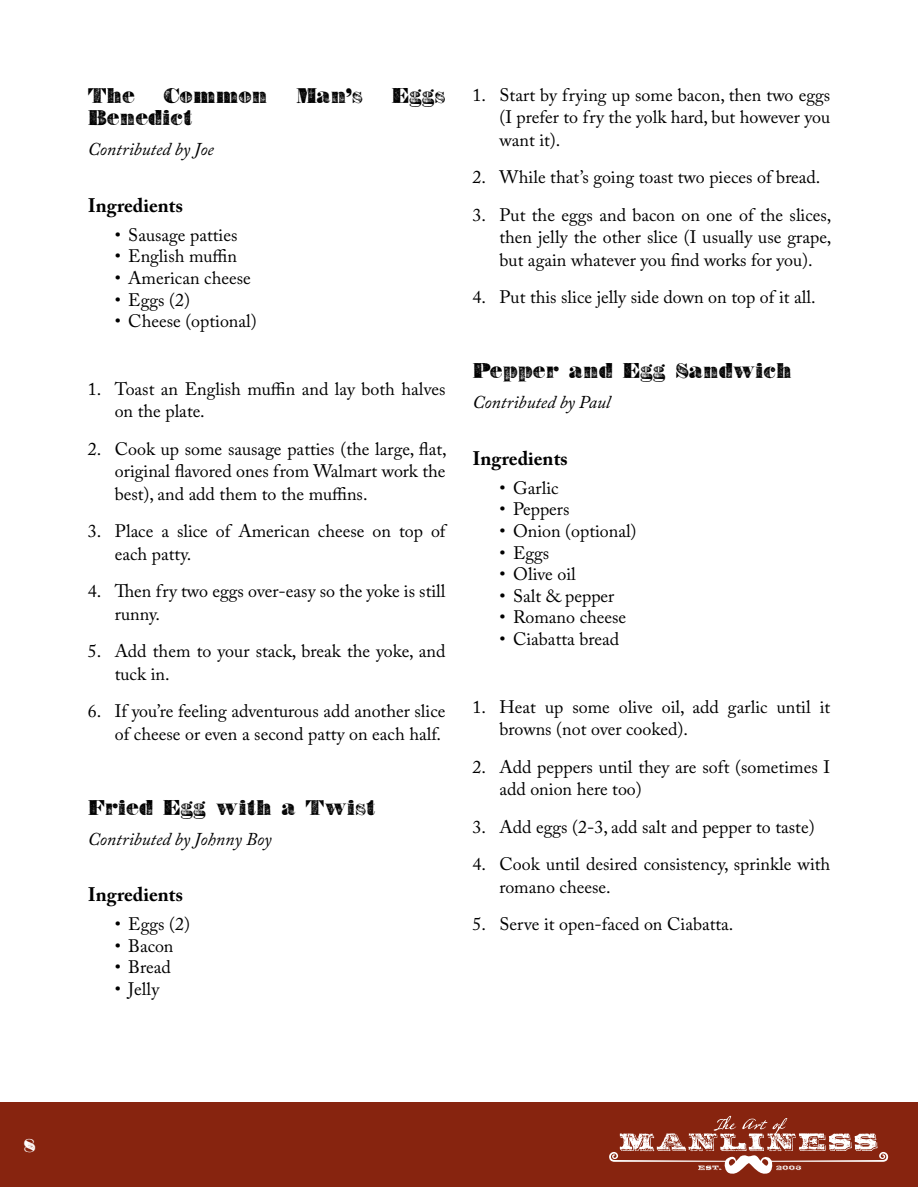
<style>
.page{position:relative;width:918px;height:1188px;background:#fff}
.page>*{position:absolute;margin:0;border:0;box-sizing:border-box;transform-origin:0 0}
.t1{font:21px "Bullion WF";color:#000}
.t2{font:700 19.5px "Adobe Caslon Pro";color:#000}
.t3{font:18px/22.5px "Adobe Caslon Pro";color:#000}
.t4{font:italic 18px "Adobe Caslon Pro";color:#000}
.t5{font:18px "Bullion WF";color:#fff}
</style>
<div class="page">
<div style="left:0;top:1102px;width:918px;height:85px;background:#87240f"></div>
<svg style="left:609px;top:1116px;width:279px;height:58px"></svg>
<p class="t1" style="left:88px;top:87px;width:49px">The</p>
<p class="t1" style="left:163px;top:87px;width:106px">Common</p>
<p class="t1" style="left:296px;top:87px;width:68px">Man’s</p>
<p class="t1" style="left:391px;top:87px;width:56px">Eggs</p>
<p class="t1" style="left:88px;top:109px;width:106px">Benedict</p>
<p class="t4" style="left:88px;top:139px;width:127px">Contributed by Joe</p>
<p class="t2" style="left:88px;top:193px;width:97px">Ingredients</p>
<p class="t3" style="left:115px;top:223px;width:124px">• Sausage patties</p>
<p class="t3" style="left:115px;top:245px;width:124px">• English muffin</p>
<p class="t3" style="left:115px;top:266px;width:138px">• American cheese</p>
<p class="t3" style="left:115px;top:288px;width:77px">• Eggs (2)</p>
<p class="t3" style="left:115px;top:310px;width:144px">• Cheese (optional)</p>
<p class="t3" style="left:115px;top:377px;width:332px;text-indent:-27px">1. Toast an English muffin and lay both halves on the plate.</p>
<p class="t3" style="left:115px;top:437px;width:334px;text-align:justify;text-indent:-27px">2. Cook up some sausage patties (the large, flat, original flavored ones from Walmart work the best), and add them to the muffins.</p>
<p class="t3" style="left:115px;top:520px;width:332px;text-indent:-27px">3. Place a slice of American cheese on top of each patty.</p>
<p class="t3" style="left:115px;top:580px;width:332px;text-indent:-27px">4. Then fry two eggs over-easy so the yoke is still runny.</p>
<p class="t3" style="left:115px;top:640px;width:332px;text-indent:-27px">5. Add them to your stack, break the yoke, and tuck in.</p>
<p class="t3" style="left:88px;top:700px;width:359px;text-align:right">6. If you’re feeling adventurous add another slice of cheese or even a second patty on each half.</p>
<p class="t1" style="left:88px;top:799px;width:289px">Fried Egg with a Twist</p>
<p class="t4" style="left:88px;top:828px;width:185px">Contributed by Johnny Boy</p>
<p class="t2" style="left:88px;top:883px;width:97px">Ingredients</p>
<p class="t3" style="left:115px;top:913px;width:77px">• Eggs (2)</p>
<p class="t3" style="left:115px;top:934px;width:60px">• Bacon</p>
<p class="t3" style="left:115px;top:956px;width:57px">• Bread</p>
<p class="t3" style="left:115px;top:977px;width:46px">• Jelly</p>
<p class="t3" style="left:500px;top:84px;width:332px;text-align:justify;text-indent:-27px">1. Start by frying up some bacon, then two eggs (I prefer to fry the yolk hard, but however you want it).</p>
<p class="t3" style="left:472px;top:166px;width:350px">2. While that’s going toast two pieces of bread.</p>
<p class="t3" style="left:500px;top:204px;width:334px;text-align:justify;text-indent:-27px">3. Put the eggs and bacon on one of the slices, then jelly the other slice (I usually use grape, but again whatever you find works for you).</p>
<p class="t3" style="left:472px;top:286px;width:345px">4. Put this slice jelly side down on top of it all.</p>
<p class="t1" style="left:472px;top:362px;width:321px">Pepper and Egg Sandwich</p>
<p class="t4" style="left:472px;top:392px;width:139px">Contributed by Paul</p>
<p class="t2" style="left:472px;top:447px;width:97px">Ingredients</p>
<p class="t3" style="left:500px;top:476px;width:61px">• Garlic</p>
<p class="t3" style="left:500px;top:498px;width:71px">• Peppers</p>
<p class="t3" style="left:500px;top:520px;width:139px">• Onion (optional)</p>
<p class="t3" style="left:500px;top:541px;width:51px">• Eggs</p>
<p class="t3" style="left:500px;top:563px;width:78px">• Olive oil</p>
<p class="t3" style="left:500px;top:584px;width:116px">• Salt &amp; pepper</p>
<p class="t3" style="left:500px;top:606px;width:128px">• Romano cheese</p>
<p class="t3" style="left:500px;top:628px;width:121px">• Ciabatta bread</p>
<p class="t3" style="left:500px;top:695px;width:332px;text-indent:-27px">1. Heat up some olive oil, add garlic until it browns (not over cooked).</p>
<p class="t3" style="left:500px;top:755px;width:332px;text-indent:-27px">2. Add peppers until they are soft (sometimes I add onion here too)</p>
<p class="t3" style="left:472px;top:815px;width:344px">3. Add eggs (2-3, add salt and pepper to taste)</p>
<p class="t3" style="left:500px;top:853px;width:332px;text-indent:-27px">4. Cook until desired consistency, sprinkle with romano cheese.</p>
<p class="t3" style="left:472px;top:913px;width:263px">5. Serve it open-faced on Ciabatta.</p>
<p class="t5" style="left:24px;top:1138px;width:13px">8</p>
</div>
